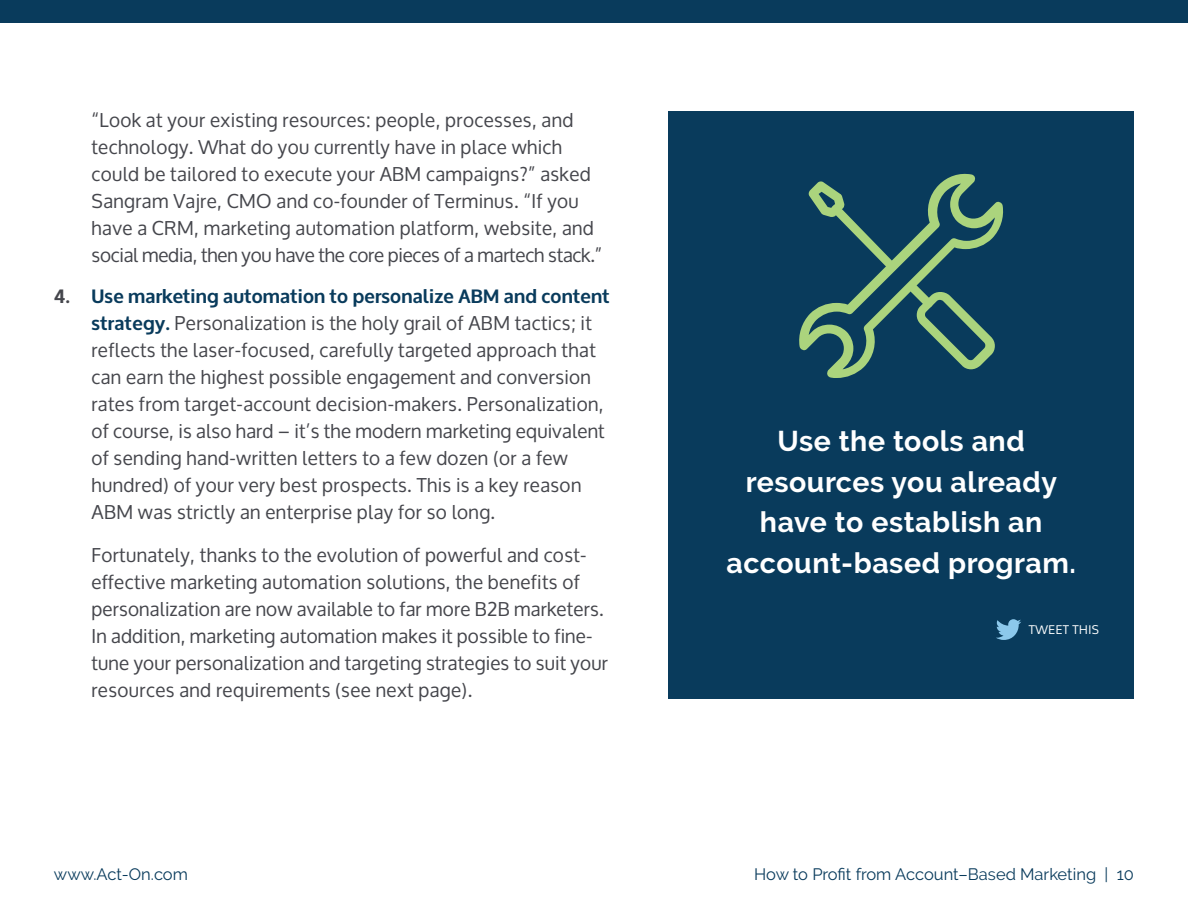
<style>
.page{position:relative;width:1188px;height:918px;background:#fff}
.page>*{position:absolute;margin:0;border:0;box-sizing:border-box;transform-origin:0 0}
.t1{font:700 28.5px/40.5px "Raleway";letter-spacing:.02em;color:#fff;text-align:center}
.t2{font:19.2px/27px "Oxygen";letter-spacing:.02em;color:#45464c}
.t3{font:16.5px "Raleway";color:#093b5c}
.t4{font:12px "Oxygen";letter-spacing:.04em;color:#fff}
.s1{font-weight:700}
.s2{font-weight:700;color:#093b5c}
</style>
<div class="page">
<div style="left:0;top:0;width:1188px;height:22px;background:#093b5c"></div>
<div style="left:668px;top:111px;width:466px;height:588px;background:#093b5c"></div>
<svg style="left:996px;top:619px;width:25px;height:21px"></svg>
<svg style="left:799px;top:173px;width:204px;height:205px"></svg>
<p class="t2" style="left:92px;top:107px;width:512px">“Look at your existing resources: people, processes, and technology. What do you currently have in place which could be tailored to execute your ABM campaigns?” asked Sangram Vajre, CMO and co-founder of Terminus. “If you have a CRM, marketing automation platform, website, and social media, then you have the core pieces of a martech stack.”</p>
<p class="t2" style="left:92px;top:283px;width:520px;text-indent:-38px"><span class="s1">4.</span> <span class="s2">Use marketing automation to personalize ABM and content strategy.</span> Personalization is the holy grail of ABM tactics; it reflects the laser-focused, carefully targeted approach that can earn the highest possible engagement and conversion rates from target-account decision-makers. Personalization, of course, is also hard – it’s the modern marketing equivalent of sending hand-written letters to a few dozen (or a few hundred) of your very best prospects. This is a key reason ABM was strictly an enterprise play for so long.</p>
<p class="t2" style="left:92px;top:542px;width:518px">Fortunately, thanks to the evolution of powerful and cost&shy;effective marketing automation solutions, the benefits of personalization are now available to far more B2B marketers.<br>In addition, marketing automation makes it possible to fine&shy;tune your personalization and targeting strategies to suit your resources and requirements (see next page).</p>
<h1 class="t1" style="left:726px;top:421px;width:351px">Use the tools and resources you already have to establish an account-based program.</h1>
<p class="t4" style="left:1029px;top:623px;width:72px">TWEET THIS</p>
<p class="t3" style="left:54px;top:864px;width:135px">www.Act-On.com</p>
<p class="t3" style="left:754px;top:864px;width:381px">How to Profit from Account–Based Marketing | 10</p>
</div>
